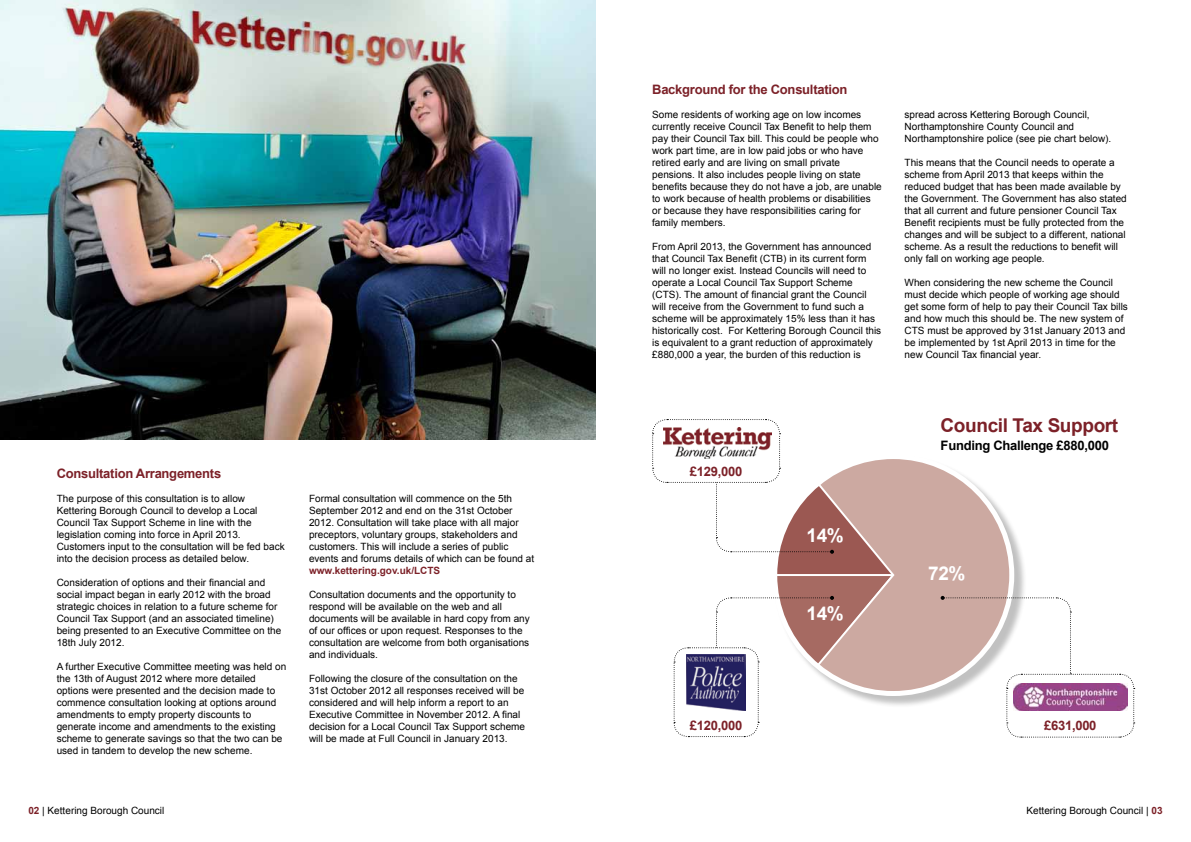
<style>
.page{position:relative;width:1191px;height:842px;background:#fff}
.page>*{position:absolute;margin:0;border:0;box-sizing:border-box;transform-origin:0 0}
.t1{font:700 19px "Arial";letter-spacing:-.02em;color:#7c2128}
.t2{font:700 19px "Arial";color:#fff}
.t3{font:700 13px "Arial";letter-spacing:-.02em;color:#7c2128}
.t4{font:700 13px "Arial";letter-spacing:-.02em;color:#000}
.t5{font:10px/12px "Arial";color:#000}
.t6{font:700 10px "Arial";color:#7c2128}
.s1{font-weight:700;color:#7c2128}
</style>
<div class="page">
<img style="left:0;top:0;width:595px;height:439px">
<div style="left:773px;top:455px;width:253px;height:253px;background:#000;opacity:.25"></div>
<div style="left:774px;top:456px;width:237px;height:237px;background:#cca9a1;border-radius:50%"></div>
<svg style="left:940px;top:596px;width:194px;height:142px"></svg>
<img style="left:1013px;top:683px;width:114px;height:28px">
<svg style="left:652px;top:419px;width:243px;height:319px"></svg>
<img style="left:663px;top:427px;width:108px;height:32px">
<img style="left:686px;top:655px;width:60px;height:56px">
<h2 class="t3" style="left:57px;top:466px;width:166px">Consultation Arrangements</h2>
<p class="t5" style="left:57px;top:493px;width:229px">The purpose of this consultation is to allow Kettering Borough Council to develop a Local Council Tax Support Scheme in line with the legislation coming into force in April 2013.<br>Customers input to the consultation will be fed back into the decision process as detailed below.</p>
<p class="t5" style="left:57px;top:577px;width:226px">Consideration of options and their financial and social impact began in early 2012 with the broad strategic choices in relation to a future scheme for Council Tax Support (and an associated timeline) being presented to an Executive Committee on the 18th July 2012.</p>
<p class="t5" style="left:57px;top:661px;width:231px">A further Executive Committee meeting was held on the 13th of August 2012 where more detailed options were presented and the decision made to commence consultation looking at options around amendments to empty property discounts to generate income and amendments to the existing scheme to generate savings so that the two can be used in tandem to develop the new scheme.</p>
<p class="t5" style="left:309px;top:493px;width:227px">Formal consultation will commence on the 5th September 2012 and end on the 31st October 2012. Consultation will take place with all major preceptors, voluntary groups, stakeholders and customers. This will include a series of public events and forums details of which can be found at</p>
<p class="t6" style="left:309px;top:565px;width:133px">www.kettering.gov.uk/LCTS</p>
<p class="t5" style="left:309px;top:589px;width:222px">Consultation documents and the opportunity to respond will be available on the web and all documents will be available in hard copy from any of our offices or upon request. Responses to the consultation are welcome from both organisations and individuals.</p>
<p class="t5" style="left:309px;top:673px;width:218px">Following the closure of the consultation on the 31st October 2012 all responses received will be considered and will help inform a report to an Executive Committee in November 2012. A final decision for a Local Council Tax Support scheme will be made at Full Council in January 2013.</p>
<h2 class="t3" style="left:652px;top:82px;width:197px">Background for the Consultation</h2>
<p class="t5" style="left:652px;top:109px;width:231px">Some residents of working age on low incomes currently receive Council Tax Benefit to help them pay their Council Tax bill. This could be people who work part time, are in low paid jobs or who have retired early and are living on small private pensions. It also includes people living on state benefits because they do not have a job, are unable to work because of health problems or disabilities or because they have responsibilities caring for family members.</p>
<p class="t5" style="left:652px;top:241px;width:230px">From April 2013, the Government has announced that Council Tax Benefit (CTB) in its current form will no longer exist. Instead Councils will need to operate a Local Council Tax Support Scheme (CTS). The amount of financial grant the Council will receive from the Government to fund such a scheme will be approximately 15% less than it has historically cost. For Kettering Borough Council this is equivalent to a grant reduction of approximately £880,000 a year, the burden of this reduction is</p>
<p class="t5" style="left:904px;top:109px;width:208px">spread across Kettering Borough Council,<br>Northamptonshire County Council and<br>Northamptonshire police (see pie chart below).</p>
<p class="t5" style="left:904px;top:157px;width:224px">This means that the Council needs to operate a scheme from April 2013 that keeps within the reduced budget that has been made available by the Government. The Government has also stated that all current and future pensioner Council Tax Benefit recipients must be fully protected from the changes and will be subject to a different, national scheme. As a result the reductions to benefit will only fall on working age people.</p>
<p class="t5" style="left:904px;top:277px;width:225px">When considering the new scheme the Council must decide which people of working age should get some form of help to pay their Council Tax bills and how much this should be. The new system of CTS must be approved by 31st January 2013 and be implemented by 1st April 2013 in time for the new Council Tax financial year.</p>
<h2 class="t3" style="left:690px;top:464px;width:54px">£129,000</h2>
<h1 class="t2" style="left:806px;top:525px;width:39px">14%</h1>
<h1 class="t2" style="left:806px;top:603px;width:39px">14%</h1>
<h1 class="t1" style="left:940px;top:415px;width:179px">Council Tax Support</h1>
<h2 class="t4" style="left:940px;top:439px;width:170px">Funding Challenge £880,000</h2>
<h1 class="t2" style="left:928px;top:562px;width:39px">72%</h1>
<h2 class="t3" style="left:690px;top:718px;width:54px">£120,000</h2>
<h2 class="t3" style="left:1044px;top:718px;width:54px">£631,000</h2>
<p class="t5" style="left:28px;top:805px;width:137px"><span class="s1">02</span> | Kettering Borough Council</p>
<p class="t5" style="left:1026px;top:805px;width:138px">Kettering Borough Council | <span class="s1">03</span></p>
</div>
